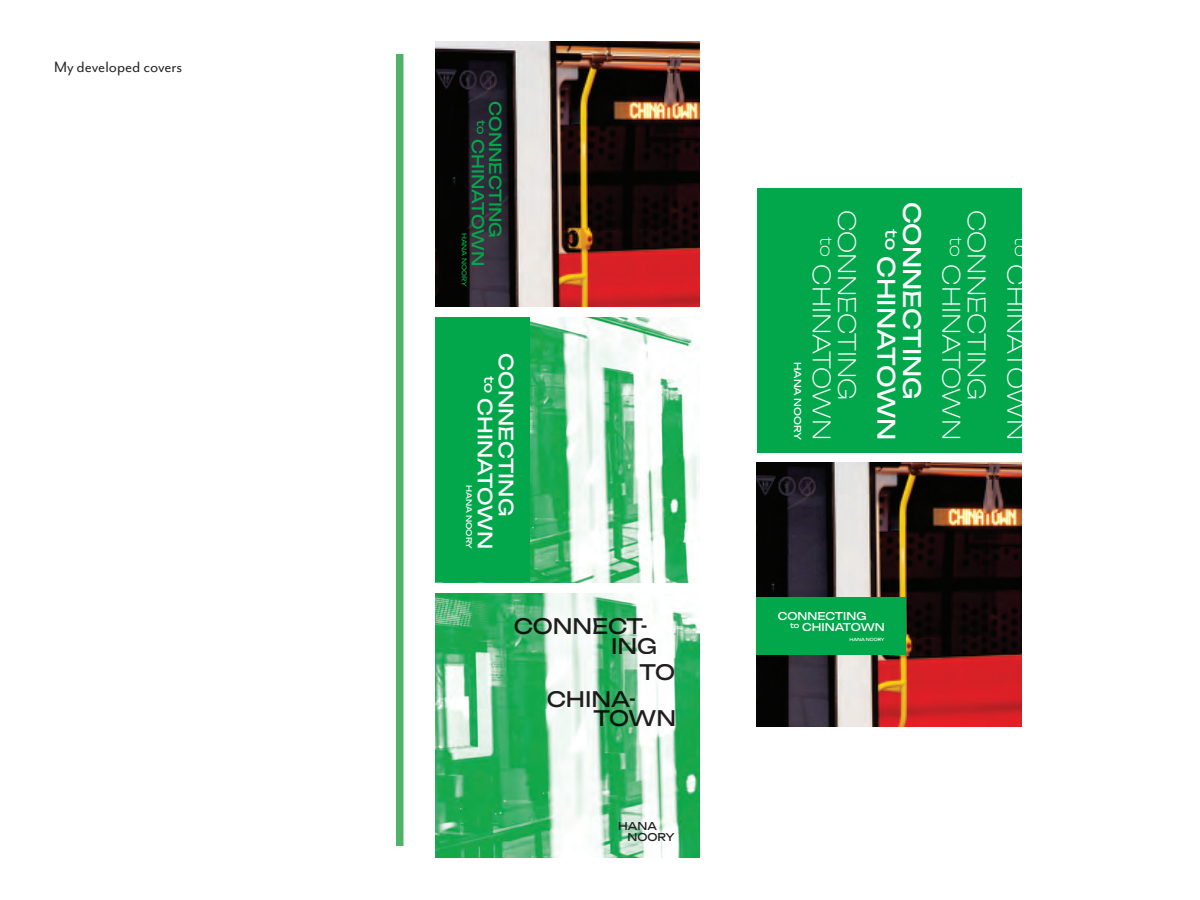
<style>
.page{position:relative;width:1200px;height:900px;background:#fff}
.page>*{position:absolute;margin:0;border:0;box-sizing:border-box;transform-origin:0 0}
.t1{font:200 23.85px/25.3px "Unbounded";color:#fff}
.t2{font:23.85px/25.3px "Unbounded";color:#fff}
.t3{font:21.15px/19px "Unbounded";color:#231f20}
.t4{font:19.5px/20.9px "Unbounded";color:#fff}
._5_example_text{font:17.25px "Mr Eaves Mod OT";color:#262626}
.t5{font:16.35px/17.5px "Unbounded";color:#03a74b}
.t6{font:200 16.05px "Unbounded";color:#fff}
.t7{font:16.05px "Unbounded";color:#fff}
.t8{font:13.2px "Unbounded";color:#fff}
.t9{font:11.1px "Unbounded";color:#03a74b}
.t10{font:10.65px/11.4px "Unbounded";color:#fff}
.t11{font:10.65px "Unbounded";color:#231f20}
.t12{font:9.3px "Unbounded";color:#fff}
.t13{font:7.65px "Unbounded";color:#fff}
.t14{font:6.45px "Unbounded";color:#03a74b}
.t15{font:4.2px "Unbounded";color:#fff}
</style>
<div class="page">
<div style="left:396px;top:54px;width:8px;height:792px;background:#4eb368"></div>
<img style="left:435px;top:42px;width:265px;height:265px">
<div style="left:757px;top:188px;width:265px;height:265px;background:#03a74b"></div>
<img style="left:530px;top:318px;width:170px;height:264px">
<div style="left:435px;top:318px;width:95px;height:264px;background:#03a74b"></div>
<img style="left:757px;top:462px;width:265px;height:265px">
<div style="left:757px;top:597px;width:149px;height:57px;background:#03a74b"></div>
<img style="left:435px;top:593px;width:265px;height:265px">
<p class="_5_example_text" style="left:54px;top:58px;width:130px">My developed covers</p>
<p class="t5" style="left:505px;top:139px;width:129px;text-indent:-38px;rotate:90deg">CONNECTING<br>CHINATOWN</p>
<p class="t9" style="left:490px;top:120px;width:16px;rotate:90deg">to</p>
<p class="t14" style="left:469px;top:233px;width:55px;rotate:90deg">HANA NOORY</p>
<p class="t4" style="left:518px;top:398px;width:153px;text-indent:-45px;rotate:90deg">CONNECTING<br>CHINATOWN</p>
<p class="t8" style="left:500px;top:376px;width:19px;rotate:90deg">to</p>
<p class="t13" style="left:475px;top:485px;width:66px;rotate:90deg">HANA NOORY</p>
<p class="t3" style="left:514px;top:615px;width:136px">CONNECT-</p>
<p class="t3" style="left:611px;top:635px;width:48px">ING</p>
<p class="t3" style="left:640px;top:661px;width:37px">TO</p>
<p class="t3" style="left:593px;top:688px;width:84px;text-indent:-47px">CHINA-<br>TOWN</p>
<p class="t11" style="left:618px;top:818px;width:40px">HANA</p>
<p class="t11" style="left:627px;top:828px;width:49px">NOORY</p>
<p class="t12" style="left:805px;top:362px;width:80px;rotate:90deg">HANA NOORY</p>
<p class="t1" style="left:861px;top:264px;width:177px;text-indent:-55px;rotate:90deg">CONNECTING<br>CHINATOWN</p>
<p class="t6" style="left:839px;top:237px;width:21px;rotate:90deg">to</p>
<p class="t2" style="left:926px;top:256px;width:186px;text-indent:-55px;rotate:90deg">CONNECTING<br>CHINATOWN</p>
<p class="t7" style="left:904px;top:229px;width:22px;rotate:90deg">to</p>
<p class="t1" style="left:991px;top:264px;width:177px;text-indent:-55px;rotate:90deg">CONNECTING<br>CHINATOWN</p>
<p class="t6" style="left:969px;top:237px;width:21px;rotate:90deg">to</p>
<p class="t6" style="left:1034px;top:237px;width:21px;rotate:90deg">to</p>
<p class="t1" style="left:1031px;top:264px;width:177px;rotate:90deg">CHINATOWN</p>
<p class="t10" style="left:790px;top:610px;width:96px;text-indent:-12px">CONNECTING<br><sup>to</sup> CHINATOWN</p>
<p class="t15" style="left:850px;top:636px;width:36px">HANA NOORY</p>
</div>
